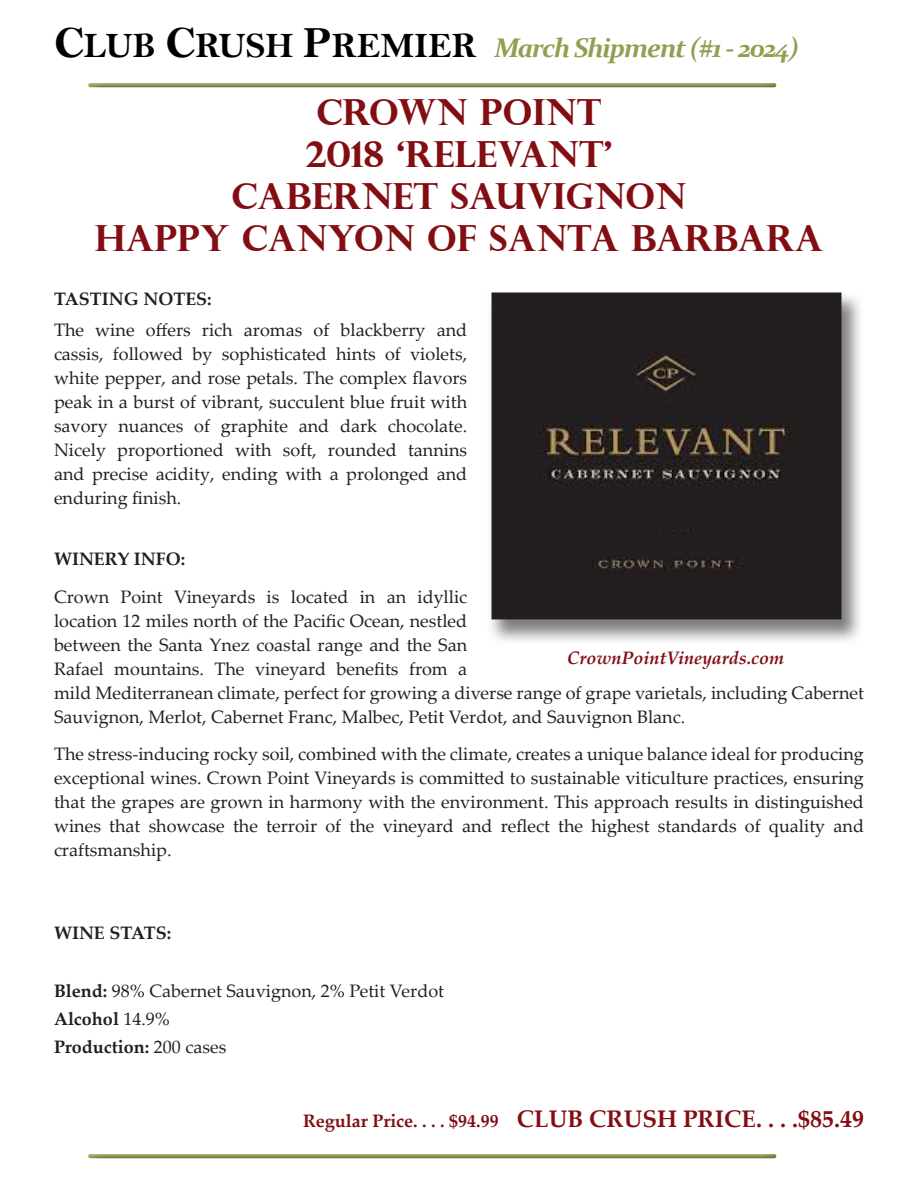
<style>
.page{position:relative;width:918px;height:1188px;background:#fff}
.page>*{position:absolute;margin:0;border:0;box-sizing:border-box;transform-origin:0 0}
.Address{font:700 36px "Perpetua Titling";color:#820d12}
.Address-2{font:italic 700 27px "Constantia";letter-spacing:-.05em;color:#959d51}
.Address-3{font:700 24px "Palatino Linotype";color:#820d12}
.Body_2{font:18px/24px "Palatino Linotype";color:#231f20;text-align:justify}
.Body_2-2{font:700 18px "Palatino Linotype";color:#231f20}
.Body_2-3{font:italic 700 18px "Palatino Linotype";color:#820d12}
.s1{font-family:"Bell MT Bold";font-weight:400;font-style:normal;font-size:45px;color:#000}
.s2{font-family:"Bell MT Bold";font-weight:400;font-style:normal;font-size:36px;color:#000}
.s3{font-weight:700}
.s4{font-weight:400}
.s5{font-size:18px}
</style>
<div class="page">
<div style="left:87px;top:81px;width:692px;height:7px;background:#231f20;opacity:.75"></div>
<div style="left:87px;top:1152px;width:692px;height:7px;background:#231f20;opacity:.75"></div>
<img style="left:490px;top:292px;width:370px;height:349px">
<p class="Address-2" style="left:54px;top:29px;width:746px"><span class="s1">C</span><span class="s2">LUB</span> <span class="s1">C</span><span class="s2">RUSH</span> <span class="s1">P</span><span class="s2">REMIER</span> March Shipment (#1 - 2024)</p>
<p class="Address" style="left:316px;top:90px;width:287px">CROWN POINT</p>
<p class="Address" style="left:305px;top:132px;width:309px">2018 ‘RELEVANT’</p>
<p class="Address" style="left:232px;top:174px;width:456px">CABERNET SAUVIGNON</p>
<p class="Address" style="left:95px;top:216px;width:730px">HAPPY CANYON OF SANTA BARBARA</p>
<p class="Body_2-2" style="left:54px;top:286px;width:159px">TASTING NOTES:</p>
<p class="Body_2" style="left:54px;top:317px;width:415px">The wine offers rich aromas of blackberry and cassis, followed by sophisticated hints of violets, white pepper, and rose petals. The complex flavors peak in a burst of vibrant, succulent blue fruit with savory nuances of graphite and dark chocolate.<br>Nicely proportioned with soft, rounded tannins and precise acidity, ending with a prolonged and enduring finish.</p>
<p class="Body_2-2" style="left:54px;top:546px;width:133px">WINERY INFO:</p>
<p class="Body_2" style="left:54px;top:584px;width:811px;text-align:left">Crown Point Vineyards is located in an idyllic<br>location 12 miles north of the Pacific Ocean, nestled<br>between the Santa Ynez coastal range and the San<br>Rafael mountains. The vineyard benefits from a<br>mild Mediterranean climate, perfect for growing a diverse range of grape varietals, including Cabernet Sauvignon, Merlot, Cabernet Franc, Malbec, Petit Verdot, and Sauvignon Blanc.</p>
<p class="Body_2" style="left:54px;top:741px;width:812px">The stress-inducing rocky soil, combined with the climate, creates a unique balance ideal for producing exceptional wines. Crown Point Vineyards is committed to sustainable viticulture practices, ensuring that the grapes are grown in harmony with the environment. This approach results in distinguished wines that showcase the terroir of the vineyard and reflect the highest standards of quality and craftsmanship.</p>
<p class="Body_2-3" style="left:567px;top:645px;width:218px">CrownPointVineyards.com</p>
<p class="Body_2-2" style="left:54px;top:920px;width:119px">WINE STATS:</p>
<p class="Body_2" style="left:54px;top:978px;width:392px"><span class="s3">Blend:</span> 98% Cabernet Sauvignon, 2% Petit Verdot</p>
<p class="Body_2-2" style="left:54px;top:1006px;width:118px">Alcohol <span class="s4">14.9%</span></p>
<p class="Body_2-2" style="left:54px;top:1034px;width:174px">Production: <span class="s4">200 cases</span></p>
<p class="Address-3" style="left:303px;top:1101px;width:563px"><span class="s5">Regular Price. . . . $94.99</span> CLUB CRUSH PRICE. . . .$85.49</p>
</div>
